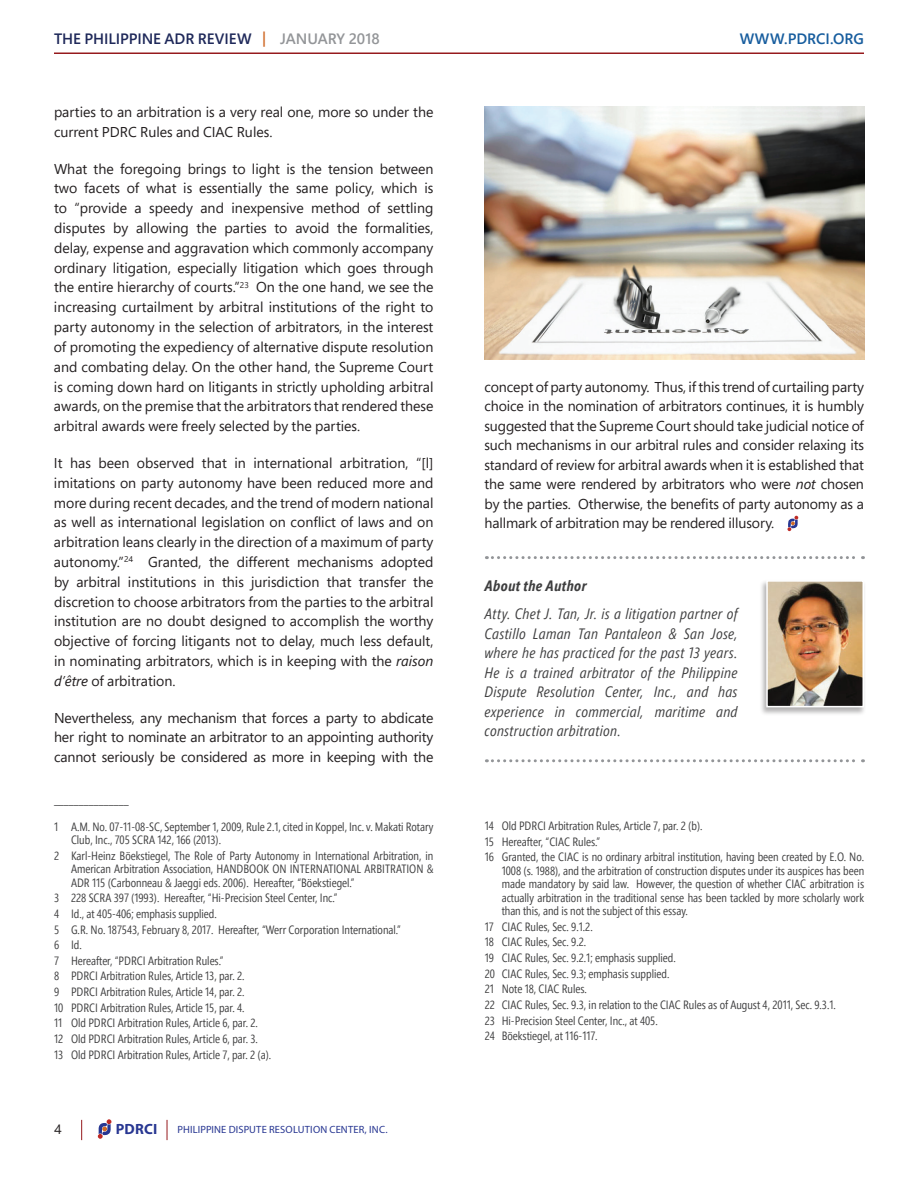
<style>
.page{position:relative;width:918px;height:1188px;background:#fff}
.page>*{position:absolute;margin:0;border:0;box-sizing:border-box;transform-origin:0 0}
.t1{font:italic 15px/19.5px "Segoe Pro Cond";letter-spacing:.025em;color:#3e3e3f;text-align:justify}
.t2{font:600 15px "Segoe Pro";letter-spacing:-.005em;color:#1f295a}
.t3{font:italic 700 15px "Segoe Pro Cond";letter-spacing:.03em;color:#3e3e3f}
.t4{font:600 15px "Segoe Pro";color:#175d9e}
.t5{font:700 14.85px "Myriad Pro";letter-spacing:.01em;color:#283792}
.t6{font:14.25px/19.8px "Segoe Pro";color:#231f20;text-align:justify}
.t7{font:13.5px "Segoe Pro";color:#231f20}
.t8{font:12px/15.6px "Segoe Pro Cond";color:#3e3e3f}
.t9{font:10.5px "Myriad Hebrew";letter-spacing:.015em;color:#283792}
.s1{color:#d06a28}
.s2{color:#939598}
.s3{font-style:italic}
</style>
<div class="page">
<hr style="left:54px;top:52px;width:810px;height:2px;background:#961a1d">
<svg style="left:81px;top:1120px;width:1px;height:20px"></svg>
<svg style="left:167px;top:1120px;width:1px;height:20px"></svg>
<svg style="left:98px;top:1119px;width:13px;height:20px"></svg>
<svg style="left:486px;top:556px;width:377px;height:3px"></svg>
<svg style="left:486px;top:759px;width:377px;height:3px"></svg>
<div style="left:759px;top:579px;width:107px;height:137px;background:#231f20;opacity:.35"></div>
<img style="left:766px;top:579px;width:99px;height:129px">
<svg style="left:787px;top:516px;width:11px;height:15px"></svg>
<img style="left:485px;top:106px;width:379px;height:254px">
<p class="t2" style="left:54px;top:29px;width:327px">THE PHILIPPINE ADR REVIEW <span class="s1">|</span> <span class="s2">JANUARY 2018</span></p>
<p class="t4" style="left:740px;top:29px;width:126px">WWW.PDRCI.ORG</p>
<p class="t6" style="left:54px;top:102px;width:381px">parties to an arbitration is a very real one, more so under the current PDRC Rules and CIAC Rules.</p>
<p class="t6" style="left:54px;top:158px;width:381px">What the foregoing brings to light is the tension between two facets of what is essentially the same policy, which is to “provide a speedy and inexpensive method of settling disputes by allowing the parties to avoid the formalities, delay, expense and aggravation which commonly accompany ordinary litigation, especially litigation which goes through the entire hierarchy of courts.”<sup>23</sup> On the one hand, we see the increasing curtailment by arbitral institutions of the right to party autonomy in the selection of arbitrators, in the interest of promoting the expediency of alternative dispute resolution and combating delay. On the other hand, the Supreme Court is coming down hard on litigants in strictly upholding arbitral awards, on the premise that the arbitrators that rendered these arbitral awards were freely selected by the parties.</p>
<p class="t6" style="left:54px;top:453px;width:381px">It has been observed that in international arbitration, “[l] imitations on party autonomy have been reduced more and more during recent decades, and the trend of modern national as well as international legislation on conflict of laws and on arbitration leans clearly in the direction of a maximum of party autonomy.”<sup>24</sup> Granted, the different mechanisms adopted by arbitral institutions in this jurisdiction that transfer the discretion to choose arbitrators from the parties to the arbitral institution are no doubt designed to accomplish the worthy objective of forcing litigants not to delay, much less default, in nominating arbitrators, which is in keeping with the <span class="s3">raison d’être</span> of arbitration.</p>
<p class="t6" style="left:54px;top:707px;width:381px">Nevertheless, any mechanism that forces a party to abdicate her right to nominate an arbitrator to an appointing authority cannot seriously be considered as more in keeping with the</p>
<p class="t8" style="left:54px;top:787px;width:381px;line-height:26.2px">_______________<br>1 A.M. No. 07-11-08-SC, September 1, 2009, Rule 2.1, cited in Koppel, Inc. v. Makati Rotary</p>
<p class="t8" style="left:54px;top:832px;width:381px;text-indent:17px">Club, Inc., 705 SCRA 142, 166 (2013).<br>2 Karl-Heinz Böekstiegel, The Role of Party Autonomy in International Arbitration, in</p>
<p class="t8" style="left:71px;top:862px;width:364px;line-height:13.5px">American Arbitration Association, HANDBOOK ON INTERNATIONAL ARBITRATION &amp;<br>ADR 115 (Carbonneau &amp; Jaeggi eds. 2006). Hereafter, “Böekstiegel.”</p>
<p class="t8" style="left:54px;top:890px;width:348px">3 228 SCRA 397 (1993). Hereafter, “Hi-Precision Steel Center, Inc.”<br>4 Id., at 405-406; emphasis supplied.<br>5 G.R. No. 187543, February 8, 2017. Hereafter, “Werr Corporation International.” 6 Id.<br>7 Hereafter, “PDRCI Arbitration Rules.”<br>8 PDRCI Arbitration Rules, Article 13, par. 2.<br>9 PDRCI Arbitration Rules, Article 14, par. 2.<br>10 PDRCI Arbitration Rules, Article 15, par. 4.<br>11 Old PDRCI Arbitration Rules, Article 6, par. 2.<br>12 Old PDRCI Arbitration Rules, Article 6, par. 3.<br>13 Old PDRCI Arbitration Rules, Article 7, par. 2 (a).</p>
<p class="t7" style="left:54px;top:1120px;width:9px">4</p>
<p class="t5" style="left:116px;top:1120px;width:43px">PDRCI</p>
<p class="t9" style="left:177px;top:1124px;width:212px">PHILIPPINE DISPUTE RESOLUTION CENTER, INC.</p>
<p class="t6" style="left:485px;top:376px;width:381px">concept of party autonomy. Thus, if this trend of curtailing party choice in the nomination of arbitrators continues, it is humbly suggested that the Supreme Court should take judicial notice of such mechanisms in our arbitral rules and consider relaxing its standard of review for arbitral awards when it is established that the same were rendered by arbitrators who were <span class="s3">not</span> chosen by the parties. Otherwise, the benefits of party autonomy as a hallmark of arbitration may be rendered illusory.</p>
<p class="t3" style="left:485px;top:577px;width:104px">About the Author</p>
<p class="t1" style="left:485px;top:604px;width:255px">Atty. Chet J. Tan, Jr. is a litigation partner of Castillo Laman Tan Pantaleon &amp; San Jose, where he has practiced for the past 13 years.<br>He is a trained arbitrator of the Philippine Dispute Resolution Center, Inc., and has experience in commercial, maritime and construction arbitration.</p>
<p class="t8" style="left:485px;top:818px;width:381px">14 Old PDRCI Arbitration Rules, Article 7, par. 2 (b).<br>15 Hereafter, “CIAC Rules.”<br>16 Granted, the CIAC is no ordinary arbitral institution, having been created by E.O. No.</p>
<p class="t8" style="left:502px;top:864px;width:364px;line-height:13.5px;text-align:justify">1008 (s. 1988), and the arbitration of construction disputes under its auspices has been made mandatory by said law. However, the question of whether CIAC arbitration is actually arbitration in the traditional sense has been tackled by more scholarly work than this, and is not the subject of this essay.</p>
<p class="t8" style="left:485px;top:919px;width:353px">17 CIAC Rules, Sec. 9.1.2.<br>18 CIAC Rules, Sec. 9.2.<br>19 CIAC Rules, Sec. 9.2.1; emphasis supplied.<br>20 CIAC Rules, Sec. 9.3; emphasis supplied.<br>21 Note 18, CIAC Rules.<br>22 CIAC Rules, Sec. 9.3, in relation to the CIAC Rules as of August 4, 2011, Sec. 9.3.1.<br>23 Hi-Precision Steel Center, Inc., at 405.<br>24 Böekstiegel, at 116-117.</p>
</div>
